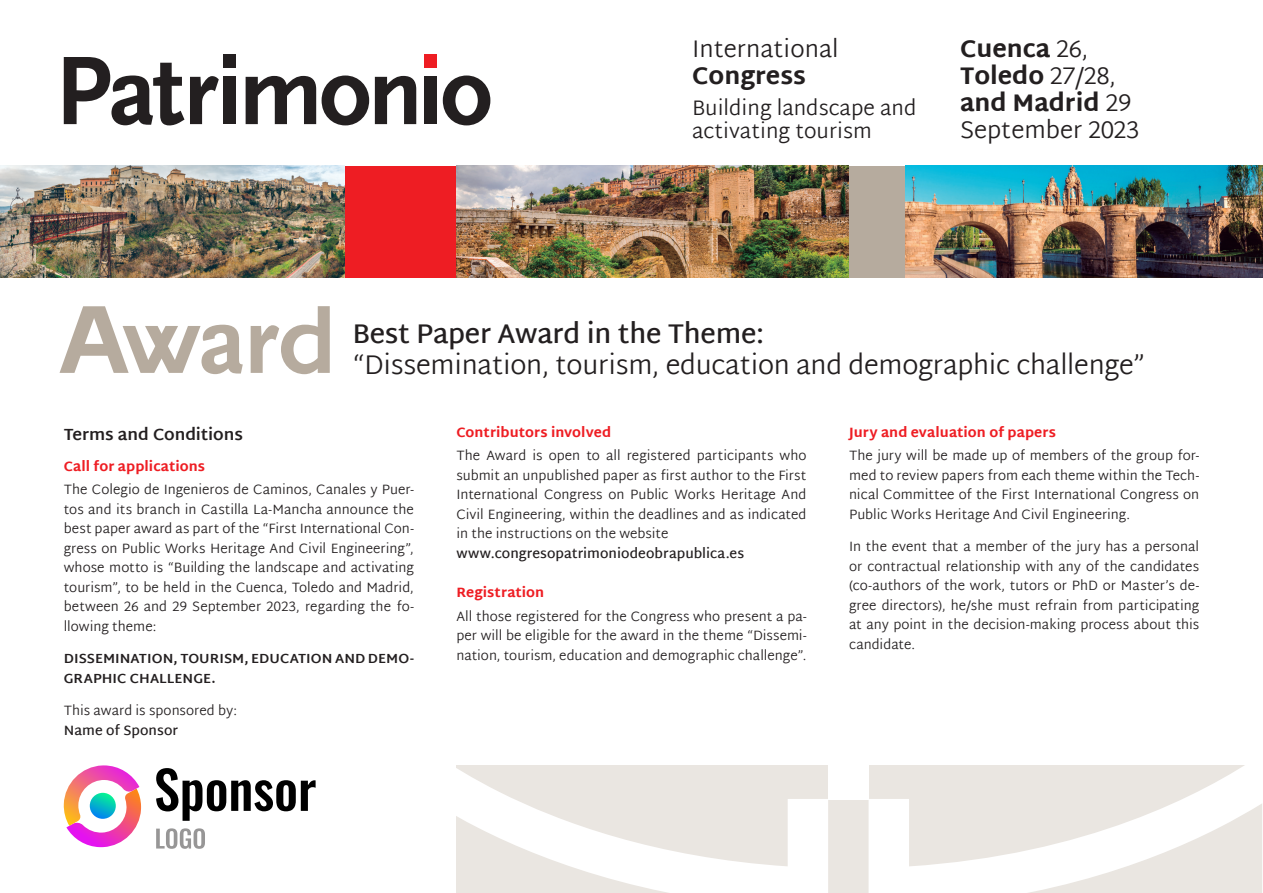
<style>
.page{position:relative;width:1263px;height:893px;background:#fff}
.page>*{position:absolute;margin:0;border:0;box-sizing:border-box;transform-origin:0 0}
.t1{font:300 27px "Martel Sans";letter-spacing:-.01em;color:#231f20}
.t2{font:600 27px "Martel Sans";letter-spacing:-.01em;color:#231f20}
.t3{font:300 24px/27px "Martel Sans";color:#231f20}
.t4{font:800 24px "Martel Sans";color:#231f20}
.t5{font:300 21px/22.5px "Martel Sans";color:#231f20}
.Ladillo{font:700 16.5px "Martel Sans";letter-spacing:-.01em;color:#231f20}
.Texto_general{font:300 13.5px/19.5px "Martel Sans";color:#231f20;text-align:justify}
.Apartado{font:800 13.5px "Martel Sans";letter-spacing:.005em;color:#ee1d23}
.Texto_general-2{font:700 13.5px/19.5px "Martel Sans";letter-spacing:.005em;color:#231f20}
.Texto_general-3{font:600 13.5px "Martel Sans";letter-spacing:.005em;color:#231f20}
.s1{font-weight:800}
.s2{font-weight:300}
</style>
<div class="page">
<div style="left:456px;top:765px;width:807px;height:128px;background:#eae6e1"></div>
<svg style="left:456px;top:768px;width:372px;height:125px"></svg>
<svg style="left:868px;top:765px;width:395px;height:128px"></svg>
<div style="left:828px;top:754px;width:40px;height:45px;background:#fff"></div>
<div style="left:345px;top:166px;width:111px;height:111px;background:#ee1d23"></div>
<div style="left:848px;top:166px;width:58px;height:111px;background:#b6ab9e"></div>
<img style="left:456px;top:166px;width:392px;height:111px">
<img style="left:0;top:166px;width:345px;height:111px">
<img style="left:906px;top:166px;width:357px;height:111px">
<svg style="left:64px;top:57px;width:120px;height:68px"></svg>
<svg style="left:190px;top:76px;width:29px;height:48px"></svg>
<div style="left:224px;top:77px;width:12px;height:47px;background:#231f20"></div>
<svg style="left:246px;top:76px;width:70px;height:48px"></svg>
<svg style="left:322px;top:76px;width:47px;height:49px"></svg>
<svg style="left:375px;top:76px;width:41px;height:48px"></svg>
<div style="left:425px;top:77px;width:12px;height:47px;background:#231f20"></div>
<svg style="left:443px;top:76px;width:47px;height:49px"></svg>
<div style="left:425px;top:55px;width:12px;height:13px;background:#ee1d23"></div>
<div style="left:224px;top:55px;width:12px;height:13px;background:#231f20"></div>
<svg style="left:64px;top:765px;width:77px;height:82px"></svg>
<svg style="left:90px;top:793px;width:26px;height:26px"></svg>
<svg style="left:156px;top:768px;width:160px;height:53px"></svg>
<svg style="left:156px;top:828px;width:49px;height:21px"></svg>
<svg style="left:251px;top:306px;width:79px;height:68px"></svg>
<svg style="left:60px;top:306px;width:183px;height:68px"></svg>
<p class="t3" style="left:692px;top:37px;width:148px">International<br><span class="s1">Congress</span></p>
<p class="t5" style="left:692px;top:98px;width:226px">Building landscape and activating tourism</p>
<p class="t4" style="left:960px;top:35px;width:130px">Cuenca <span class="s2">26,</span></p>
<p class="t4" style="left:960px;top:62px;width:157px">Toledo <span class="s2">27/28,</span></p>
<p class="t4" style="left:960px;top:89px;width:173px">and Madrid <span class="s2">29</span></p>
<p class="t3" style="left:960px;top:118px;width:181px">September 2023</p>
<p class="t2" style="left:352px;top:317px;width:413px">Best Paper Award in the Theme:</p>
<p class="t1" style="left:352px;top:345px;width:794px">“Dissemination, tourism, education and demographic challenge”</p>
<p class="Ladillo" style="left:64px;top:425px;width:181px">Terms and Conditions</p>
<p class="Apartado" style="left:64px;top:458px;width:143px">Call for applications</p>
<p class="Texto_general" style="left:64px;top:481px;width:352px">The Colegio de Ingenieros de Caminos, Canales y Puer&shy;tos and its branch in Castilla La-Mancha announce the best paper award as part of the “First International Con&shy;gress on Public Works Heritage And Civil Engineering”, whose motto is “Building the landscape and activating tourism”, to be held in the Cuenca, Toledo and Madrid, between 26 and 29 September 2023, regarding the fo&shy;llowing theme:</p>
<p class="Texto_general-2" style="left:64px;top:649px;width:352px">DISSEMINATION, TOURISM, EDUCATION AND DEMO-<br>GRAPHIC CHALLENGE.</p>
<p class="Texto_general" style="left:64px;top:701px;width:175px">This award is sponsored by:</p>
<p class="Texto_general-3" style="left:64px;top:722px;width:116px">Name of Sponsor</p>
<p class="Apartado" style="left:456px;top:424px;width:156px">Contributors involved</p>
<p class="Texto_general" style="left:456px;top:447px;width:352px">The Award is open to all registered participants who submit an unpublished paper as first author to the First International Congress on Public Works Heritage And Civil Engineering, within the deadlines and as indicated in the instructions on the website</p>
<p class="Texto_general-3" style="left:456px;top:545px;width:289px">www.congresopatrimoniodeobrapublica.es</p>
<p class="Apartado" style="left:456px;top:584px;width:89px">Registration</p>
<p class="Texto_general" style="left:456px;top:607px;width:352px">All those registered for the Congress who present a pa&shy;per will be eligible for the award in the theme “Dissemi&shy;nation, tourism, education and demographic challenge”.</p>
<p class="Apartado" style="left:849px;top:424px;width:208px">Jury and evaluation of papers</p>
<p class="Texto_general" style="left:849px;top:447px;width:352px">The jury will be made up of members of the group for&shy;med to review papers from each theme within the Tech&shy;nical Committee of the First International Congress on Public Works Heritage And Civil Engineering.</p>
<p class="Texto_general" style="left:849px;top:537px;width:352px">In the event that a member of the jury has a personal or contractual relationship with any of the candidates (co-authors of the work, tutors or PhD or Master’s de&shy;gree directors), he/she must refrain from participating at any point in the decision-making process about this candidate.</p>
</div>
